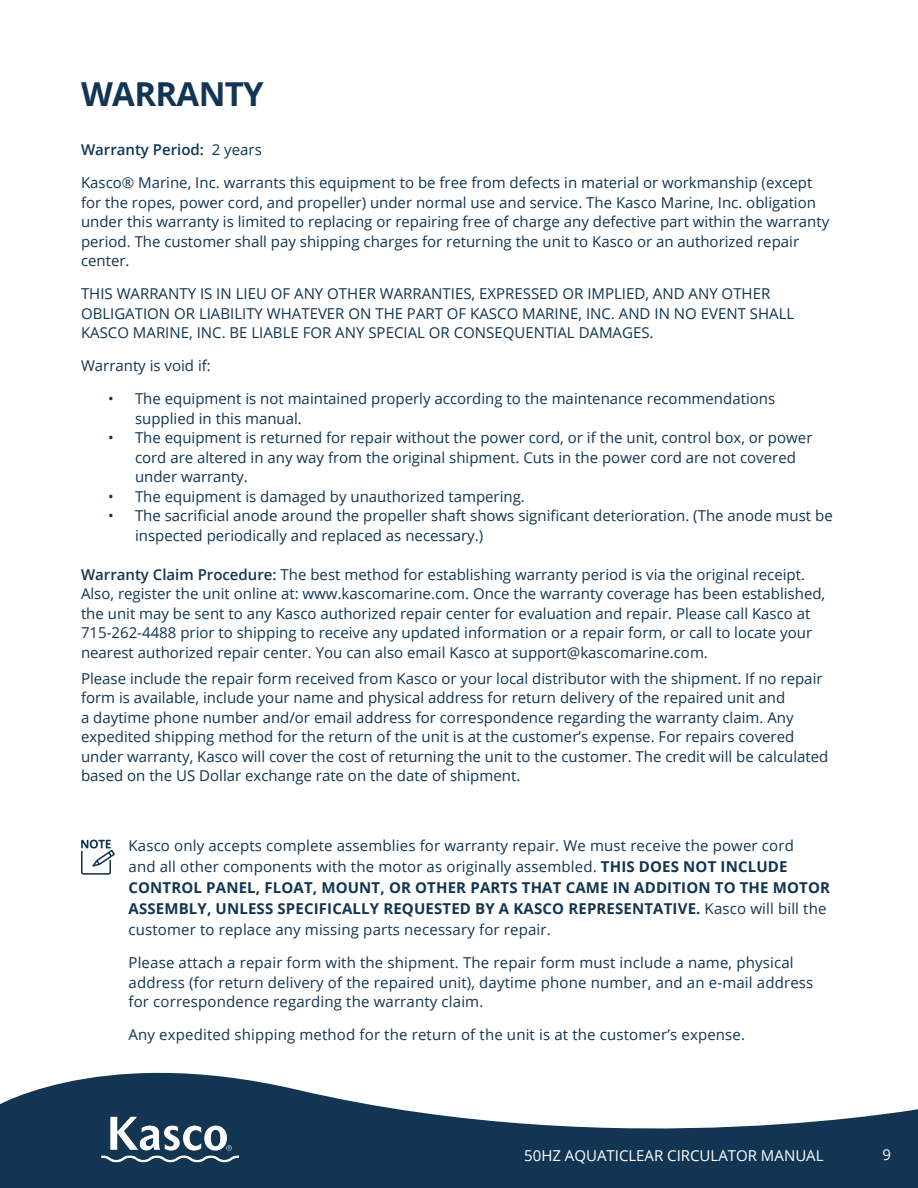
<style>
.page{position:relative;width:918px;height:1188px;background:#fff}
.page>*{position:absolute;margin:0;border:0;box-sizing:border-box;transform-origin:0 0}
.t1{font:700 33px "Open Sans";letter-spacing:-.02em;color:#113552}
.t2{font:15px/19.5px "Open Sans";color:#103552}
.t3{font:15px/21px "Open Sans";letter-spacing:.01em;color:#113552}
.t4{font:15px "Open Sans";color:#fff}
.t5{font:600 15px "Open Sans";color:#103552}
.s1{font-weight:400}
.s2{font-weight:600}
.s3{font-weight:700}
</style>
<div class="page">
<svg style="left:0;top:1072px;width:918px;height:116px;fill:#113552"></svg>
<img style="left:101px;top:1113px;width:137px;height:53px">
<svg style="left:81px;top:840px;width:34px;height:35px"></svg>
<h1 class="t1" style="left:81px;top:71px;width:184px">WARRANTY</h1>
<p class="t5" style="left:81px;top:139px;width:182px">Warranty Period: <span class="s1">2 years</span></p>
<p class="t2" style="left:81px;top:173px;width:750px">Kasco® Marine, Inc. warrants this equipment to be free from defects in material or workmanship (except for the ropes, power cord, and propeller) under normal use and service. The Kasco Marine, Inc. obligation under this warranty is limited to replacing or repairing free of charge any defective part within the warranty period. The customer shall pay shipping charges for returning the unit to Kasco or an authorized repair center.</p>
<p class="t2" style="left:81px;top:284px;width:715px">THIS WARRANTY IS IN LIEU OF ANY OTHER WARRANTIES, EXPRESSED OR IMPLIED, AND ANY OTHER<br>OBLIGATION OR LIABILITY WHATEVER ON THE PART OF KASCO MARINE, INC. AND IN NO EVENT SHALL<br>KASCO MARINE, INC. BE LIABLE FOR ANY SPECIAL OR CONSEQUENTIAL DAMAGES.</p>
<p class="t2" style="left:81px;top:356px;width:131px">Warranty is void if:</p>
<p class="t2" style="left:135px;top:389px;width:642px;text-indent:-27px">• The equipment is not maintained properly according to the maintenance recommendations supplied in this manual.</p>
<p class="t2" style="left:135px;top:428px;width:679px;text-indent:-27px">• The equipment is returned for repair without the power cord, or if the unit, control box, or power cord are altered in any way from the original shipment. Cuts in the power cord are not covered under warranty.</p>
<p class="t2" style="left:108px;top:486px;width:418px">• The equipment is damaged by unauthorized tampering.</p>
<p class="t2" style="left:135px;top:506px;width:699px;text-indent:-27px">• The sacrificial anode around the propeller shaft shows significant deterioration. (The anode must be inspected periodically and replaced as necessary.)</p>
<p class="t2" style="left:81px;top:564px;width:746px"><span class="s2">Warranty Claim Procedure:</span> The best method for establishing warranty period is via the original receipt.<br>Also, register the unit online at: www.kascomarine.com. Once the warranty coverage has been established, the unit may be sent to any Kasco authorized repair center for evaluation and repair. Please call Kasco at 715-262-4488 prior to shipping to receive any updated information or a repair form, or call to locate your nearest authorized repair center. You can also email Kasco at support@kascomarine.com.</p>
<p class="t2" style="left:81px;top:668px;width:749px">Please include the repair form received from Kasco or your local distributor with the shipment. If no repair form is available, include your name and physical address for return delivery of the repaired unit and<br>a daytime phone number and/or email address for correspondence regarding the warranty claim. Any expedited shipping method for the return of the unit is at the customer’s expense. For repairs covered under warranty, Kasco will cover the cost of returning the unit to the customer. The credit will be calculated based on the US Dollar exchange rate on the date of shipment.</p>
<p class="t3" style="left:129px;top:835px;width:703px">Kasco only accepts complete assemblies for warranty repair. We must receive the power cord<br>and all other components with the motor as originally assembled. <span class="s3">THIS DOES NOT INCLUDE CONTROL PANEL, FLOAT, MOUNT, OR OTHER PARTS THAT CAME IN ADDITION TO THE MOTOR ASSEMBLY, UNLESS SPECIFICALLY REQUESTED BY A KASCO REPRESENTATIVE.</span> Kasco will bill the customer to replace any missing parts necessary for repair.</p>
<p class="t3" style="left:129px;top:953px;width:686px;line-height:19.5px">Please attach a repair form with the shipment. The repair form must include a name, physical address (for return delivery of the repaired unit), daytime phone number, and an e-mail address for correspondence regarding the warranty claim.</p>
<p class="t3" style="left:129px;top:1024px;width:618px">Any expedited shipping method for the return of the unit is at the customer’s expense.</p>
<p class="t4" style="left:524px;top:1145px;width:301px">50HZ AQUATICLEAR CIRCULATOR MANUAL</p>
<p class="t4" style="left:882px;top:1145px;width:10px">9</p>
</div>
